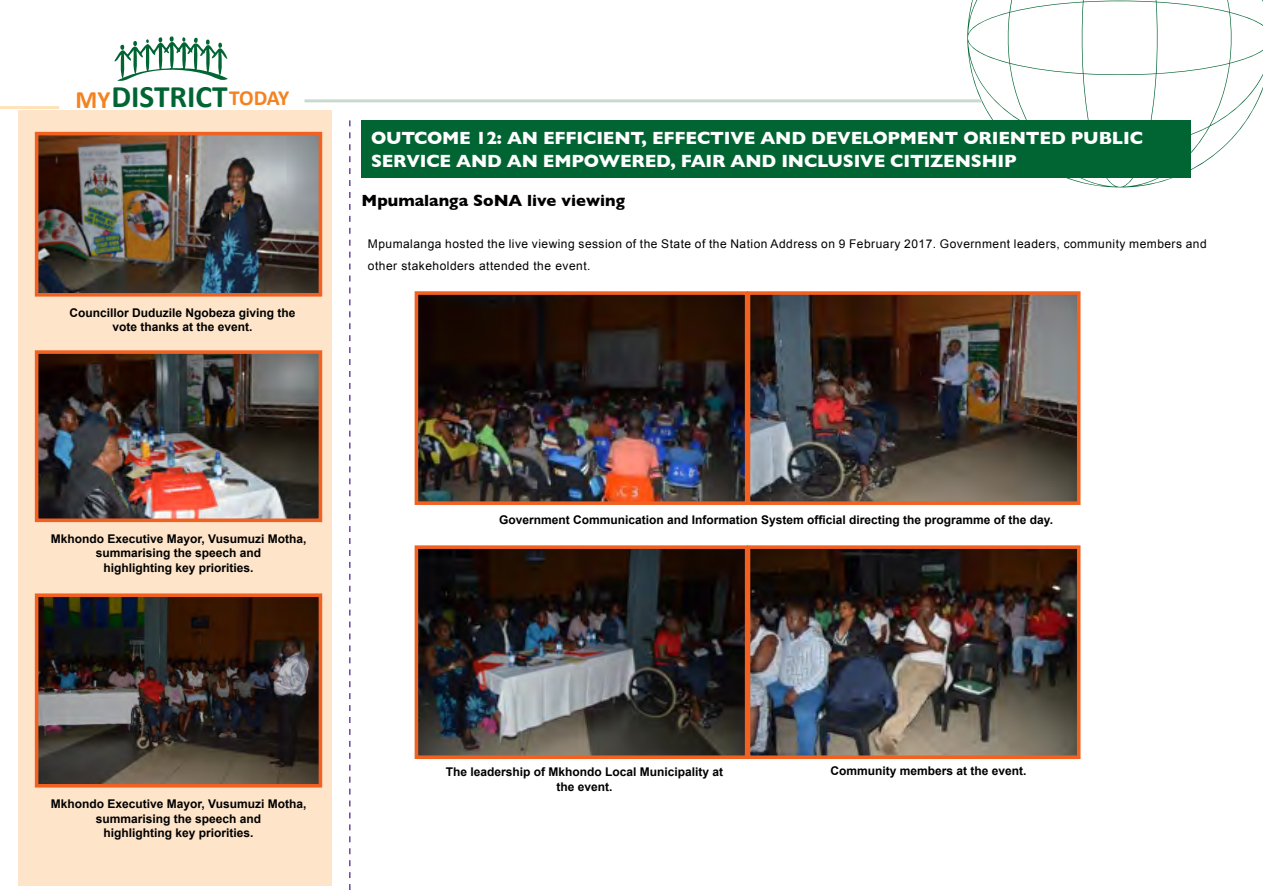
<style>
.page{position:relative;width:1263px;height:893px;background:#fff}
.page>*{position:absolute;margin:0;border:0;box-sizing:border-box;transform-origin:0 0}
.t1{font:700 31.35px "Calibri";color:#006532}
.t2{font:700 18px/22.5px "Gill Sans";letter-spacing:-.01em;color:#fff}
.t3{font:700 16.5px "Gill Sans";color:#000}
.t4{font:700 12px/14.4px "Arial";color:#000;text-align:center}
.t5{font:12px/22.5px "Arial";letter-spacing:.04em;color:#000}
.s1{font-size:25.05px;color:#f58220}
.s2{font-size:21.6px;color:#f58220}
</style>
<div class="page">
<hr style="left:0;top:106px;width:59px;height:3px;background:#ffe2b8">
<svg style="left:967px;top:0;width:296px;height:187px"></svg>
<svg style="left:349px;top:120px;width:2px;height:770px"></svg>
<hr style="left:304px;top:99px;width:677px;height:3px;background:#cad9ce">
<svg style="left:115px;top:36px;width:113px;height:45px"></svg>
<div style="left:18px;top:111px;width:314px;height:775px;background:#fee4c9"></div>
<img style="left:40px;top:137px;width:277px;height:155px">
<div style="left:35px;top:132px;width:287px;height:165px;border:4px solid #f16222"></div>
<div style="left:361px;top:120px;width:829px;height:58px;background:#006532"></div>
<img style="left:40px;top:355px;width:277px;height:162px">
<div style="left:35px;top:350px;width:287px;height:172px;border:4px solid #f16222"></div>
<img style="left:420px;top:296px;width:655px;height:204px">
<div style="left:415px;top:291px;width:333px;height:214px;border:4px solid #f16222"></div>
<div style="left:747px;top:291px;width:333px;height:214px;border:4px solid #f16222"></div>
<img style="left:420px;top:550px;width:655px;height:204px">
<div style="left:415px;top:545px;width:333px;height:214px;border:4px solid #f16222"></div>
<div style="left:747px;top:545px;width:333px;height:214px;border:4px solid #f16222"></div>
<img style="left:40px;top:598px;width:277px;height:185px">
<div style="left:35px;top:593px;width:287px;height:195px;border:4px solid #f16222"></div>
<h1 class="t1" style="left:75px;top:77px;width:215px"><span class="s1">MY</span>DISTRICT<span class="s2">TODAY</span></h1>
<p class="t4" style="left:69px;top:306px;width:228px">Councillor Duduzile Ngobeza giving the vote thanks at the event.</p>
<h2 class="t2" style="left:371px;top:127px;width:774px">OUTCOME 12: AN EFFICIENT, EFFECTIVE AND DEVELOPMENT ORIENTED PUBLIC<br>SERVICE AND AN EMPOWERED, FAIR AND INCLUSIVE CITIZENSHIP</h2>
<h3 class="t3" style="left:361px;top:187px;width:265px">Mpumalanga SoNA live viewing</h3>
<p class="t5" style="left:368px;top:233px;width:840px">Mpumalanga hosted the live viewing session of the State of the Nation Address on 9 February 2017. Government leaders, community members and other stakeholders attended the event.</p>
<p class="t4" style="left:51px;top:532px;width:257px">Mkhondo Executive Mayor, Vusumuzi Motha, summarising the speech and<br>highlighting key priorities.</p>
<p class="t4" style="left:499px;top:512px;width:555px">Government Communication and Information System official directing the programme of the day.</p>
<p class="t4" style="left:51px;top:797px;width:257px">Mkhondo Executive Mayor, Vusumuzi Motha, summarising the speech and<br>highlighting key priorities.</p>
<p class="t4" style="left:446px;top:765px;width:279px">The leadership of Mkhondo Local Municipality at the event.</p>
<p class="t4" style="left:830px;top:763px;width:198px">Community members at the event.</p>
</div>
